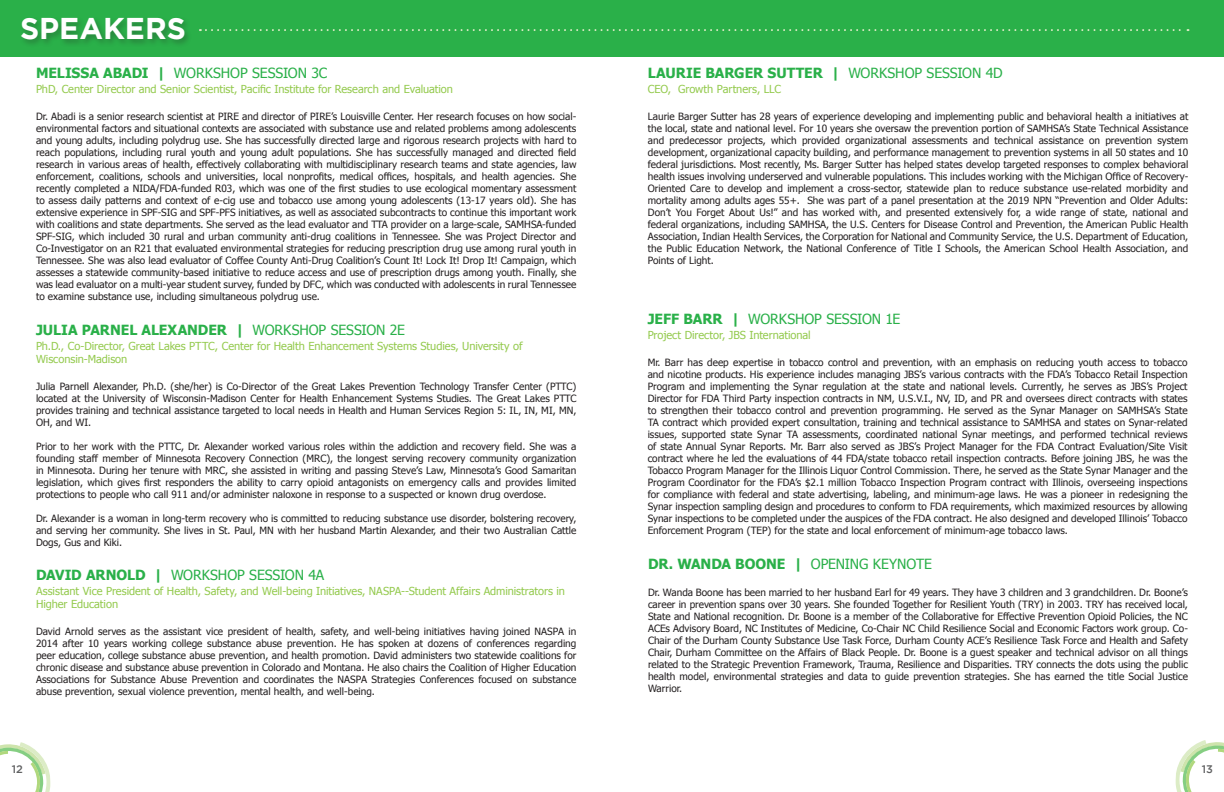
<style>
.page{position:relative;width:1224px;height:792px;background:#fff}
.page>*{position:absolute;margin:0;border:0;box-sizing:border-box;transform-origin:0 0}
.t1{font:700 30px "Gotham";color:#fff}
.t2{font:700 14px "Tahoma";letter-spacing:-.005em;color:#2ab049}
.t3{font:14px "Tahoma";letter-spacing:-.005em;color:#2ab049}
.t4{font:11px/13px "Tahoma";letter-spacing:-.005em;color:#94ca4e}
.t5{font:500 11px "Gotham";color:#606162}
.t6{font:10px/12px "Tahoma";color:#231f20;text-align:justify}
.s1{font-weight:700}
.s2{font-weight:400}
</style>
<div class="page">
<div style="left:0;top:0;width:1224px;height:56px;background:#2ab049"></div>
<svg style="left:0;top:742px;width:51px;height:50px"></svg>
<svg style="left:1175px;top:740px;width:49px;height:52px"></svg>
<div style="left:20px;top:16px;width:173px;height:32px;background:#231f20;opacity:.3"></div>
<svg style="left:200px;top:29px;width:989px;height:2px"></svg>
<h1 class="t1" style="left:20px;top:11px;width:168px">SPEAKERS</h1>
<p class="t3" style="left:36px;top:64px;width:293px"><span class="s1">MELISSA ABADI |</span> WORKSHOP SESSION 3C</p>
<p class="t4" style="left:36px;top:82px;width:419px">PhD, Center Director and Senior Scientist, Pacific Institute for Research and Evaluation</p>
<p class="t6" style="left:36px;top:110px;width:542px">Dr. Abadi is a senior research scientist at PIRE and director of PIRE’s Louisville Center. Her research focuses on how social&shy;environmental factors and situational contexts are associated with substance use and related problems among adolescents and young adults, including polydrug use. She has successfully directed large and rigorous research projects with hard to reach populations, including rural youth and young adult populations. She has successfully managed and directed field research in various areas of health, effectively collaborating with multidisciplinary research teams and state agencies, law enforcement, coalitions, schools and universities, local nonprofits, medical offices, hospitals, and health agencies. She recently completed a NIDA/FDA-funded R03, which was one of the first studies to use ecological momentary assessment to assess daily patterns and context of e-cig use and tobacco use among young adolescents (13-17 years old). She has extensive experience in SPF-SIG and SPF-PFS initiatives, as well as associated subcontracts to continue this important work with coalitions and state departments. She served as the lead evaluator and TTA provider on a large-scale, SAMHSA-funded SPF-SIG, which included 30 rural and urban community anti-drug coalitions in Tennessee. She was Project Director and Co-Investigator on an R21 that evaluated environmental strategies for reducing prescription drug use among rural youth in Tennessee. She was also lead evaluator of Coffee County Anti-Drug Coalition’s Count It! Lock It! Drop It! Campaign, which assesses a statewide community-based initiative to reduce access and use of prescription drugs among youth. Finally, she was lead evaluator on a multi-year student survey, funded by DFC, which was conducted with adolescents in rural Tennessee to examine substance use, including simultaneous polydrug use.</p>
<p class="t2" style="left:36px;top:320px;width:371px">JULIA PARNEL ALEXANDER | <span class="s2">WORKSHOP SESSION 2E</span></p>
<p class="t4" style="left:36px;top:339px;width:488px">Ph.D., Co-Director, Great Lakes PTTC, Center for Health Enhancement Systems Studies, University of<br>Wisconsin-Madison</p>
<p class="t6" style="left:36px;top:380px;width:542px">Julia Parnell Alexander, Ph.D. (she/her) is Co-Director of the Great Lakes Prevention Technology Transfer Center (PTTC) located at the University of Wisconsin-Madison Center for Health Enhancement Systems Studies. The Great Lakes PTTC provides training and technical assistance targeted to local needs in Health and Human Services Region 5: IL, IN, MI, MN, OH, and WI.</p>
<p class="t6" style="left:36px;top:440px;width:542px">Prior to her work with the PTTC, Dr. Alexander worked various roles within the addiction and recovery field. She was a founding staff member of Minnesota Recovery Connection (MRC), the longest serving recovery community organization in Minnesota. During her tenure with MRC, she assisted in writing and passing Steve’s Law, Minnesota’s Good Samaritan legislation, which gives first responders the ability to carry opioid antagonists on emergency calls and provides limited protections to people who call 911 and/or administer naloxone in response to a suspected or known drug overdose.</p>
<p class="t6" style="left:36px;top:512px;width:542px">Dr. Alexander is a woman in long-term recovery who is committed to reducing substance use disorder, bolstering recovery, and serving her community. She lives in St. Paul, MN with her husband Martin Alexander, and their two Australian Cattle Dogs, Gus and Kiki.</p>
<p class="t3" style="left:36px;top:566px;width:290px"><span class="s1">DAVID ARNOLD |</span> WORKSHOP SESSION 4A</p>
<p class="t4" style="left:36px;top:584px;width:530px">Assistant Vice President of Health, Safety, and Well-being Initiatives, NASPA--Student Affairs Administrators in<br>Higher Education</p>
<p class="t6" style="left:36px;top:625px;width:542px">David Arnold serves as the assistant vice president of health, safety, and well-being initiatives having joined NASPA in 2014 after 10 years working college substance abuse prevention. He has spoken at dozens of conferences regarding peer education, college substance abuse prevention, and health promotion. David administers two statewide coalitions for chronic disease and substance abuse prevention in Colorado and Montana. He also chairs the Coalition of Higher Education Associations for Substance Abuse Prevention and coordinates the NASPA Strategies Conferences focused on substance abuse prevention, sexual violence prevention, mental health, and well-being.</p>
<p class="t2" style="left:648px;top:63px;width:356px">LAURIE BARGER SUTTER | <span class="s2">WORKSHOP SESSION 4D</span></p>
<p class="t4" style="left:648px;top:82px;width:135px">CEO, Growth Partners, LLC</p>
<p class="t6" style="left:648px;top:110px;width:542px">Laurie Barger Sutter has 28 years of experience developing and implementing public and behavioral health a initiatives at the local, state and national level. For 10 years she oversaw the prevention portion of SAMHSA’s State Technical Assistance and predecessor projects, which provided organizational assessments and technical assistance on prevention system development, organizational capacity building, and performance management to prevention systems in all 50 states and 10 federal jurisdictions. Most recently, Ms. Barger Sutter has helped states develop targeted responses to complex behavioral health issues involving underserved and vulnerable populations. This includes working with the Michigan Office of Recovery-Oriented Care to develop and implement a cross-sector, statewide plan to reduce substance use-related morbidity and mortality among adults ages 55+. She was part of a panel presentation at the 2019 NPN “Prevention and Older Adults:<br>Don’t You Forget About Us!” and has worked with, and presented extensively for, a wide range of state, national and federal organizations, including SAMHSA, the U.S. Centers for Disease Control and Prevention, the American Public Health Association, Indian Health Services, the Corporation for National and Community Service, the U.S. Department of Education, the Public Education Network, the National Conference of Title I Schools, the American School Health Association, and Points of Light.</p>
<p class="t3" style="left:648px;top:310px;width:254px"><span class="s1">JEFF BARR |</span> WORKSHOP SESSION 1E</p>
<p class="t4" style="left:648px;top:328px;width:164px">Project Director, JBS International</p>
<p class="t6" style="left:648px;top:356px;width:542px">Mr. Barr has deep expertise in tobacco control and prevention, with an emphasis on reducing youth access to tobacco and nicotine products. His experience includes managing JBS’s various contracts with the FDA’s Tobacco Retail Inspection Program and implementing the Synar regulation at the state and national levels. Currently, he serves as JBS’s Project Director for FDA Third Party inspection contracts in NM, U.S.V.I., NV, ID, and PR and oversees direct contracts with states to strengthen their tobacco control and prevention programming. He served as the Synar Manager on SAMHSA’s State TA contract which provided expert consultation, training and technical assistance to SAMHSA and states on Synar-related issues, supported state Synar TA assessments, coordinated national Synar meetings, and performed technical reviews of state Annual Synar Reports. Mr. Barr also served as JBS’s Project Manager for the FDA Contract Evaluation/Site Visit contract where he led the evaluations of 44 FDA/state tobacco retail inspection contracts. Before joining JBS, he was the Tobacco Program Manager for the Illinois Liquor Control Commission. There, he served as the State Synar Manager and the Program Coordinator for the FDA’s $2.1 million Tobacco Inspection Program contract with Illinois, overseeing inspections for compliance with federal and state advertising, labeling, and minimum-age laws. He was a pioneer in redesigning the Synar inspection sampling design and procedures to conform to FDA requirements, which maximized resources by allowing Synar inspections to be completed under the auspices of the FDA contract. He also designed and developed Illinois’ Tobacco Enforcement Program (TEP) for the state and local enforcement of minimum-age tobacco laws.</p>
<p class="t2" style="left:648px;top:554px;width:285px">DR. WANDA BOONE | <span class="s2">OPENING KEYNOTE</span></p>
<p class="t6" style="left:648px;top:585px;width:542px">Dr. Wanda Boone has been married to her husband Earl for 49 years. They have 3 children and 3 grandchildren. Dr. Boone’s career in prevention spans over 30 years. She founded Together for Resilient Youth (TRY) in 2003. TRY has received local, State and National recognition. Dr. Boone is a member of the Collaborative for Effective Prevention Opioid Policies, the NC ACEs Advisory Board, NC Institutes of Medicine, Co-Chair NC Child Resilience Social and Economic Factors work group. Co-Chair of the Durham County Substance Use Task Force, Durham County ACE’s Resilience Task Force and Health and Safety Chair, Durham Committee on the Affairs of Black People. Dr. Boone is a guest speaker and technical advisor on all things related to the Strategic Prevention Framework, Trauma, Resilience and Disparities. TRY connects the dots using the public health model, environmental strategies and data to guide prevention strategies. She has earned the title Social Justice Warrior.</p>
<p class="t5" style="left:12px;top:763px;width:13px">12</p>
<p class="t5" style="left:1202px;top:763px;width:13px">13</p>
</div>
